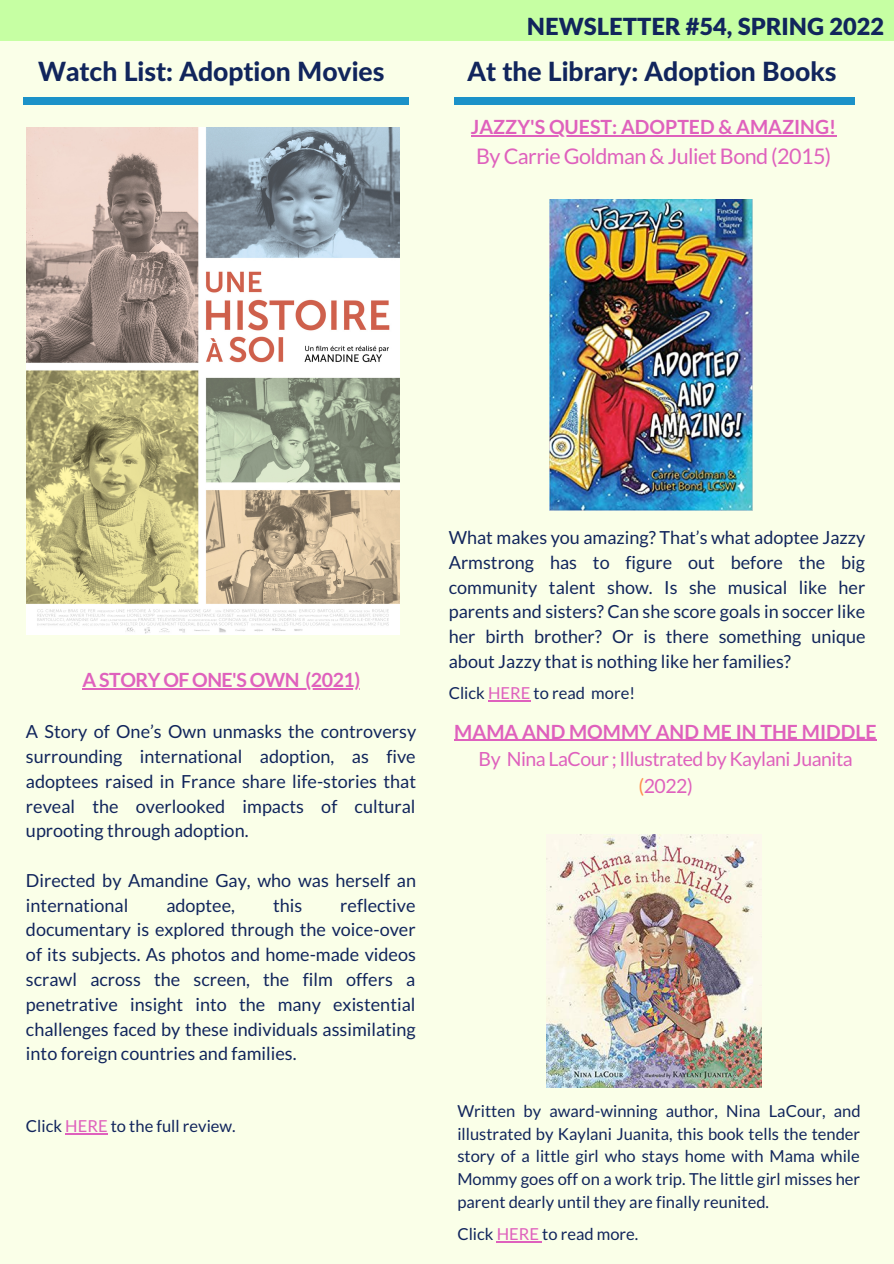
<style>
.page{position:relative;width:894px;height:1264px;background:#fff}
.page>*{position:absolute;margin:0;border:0;box-sizing:border-box;transform-origin:0 0}
.t1{font:800 26.55px "Lato Latin";color:#11255c}
.t2{font:900 23.55px "Lato Latin";color:#11255c}
.t3{font:21.45px "Lato";letter-spacing:-.025em;color:#df61bd}
.t4{font:700 19.5px "Lato";color:#df61bd}
.t5{font:19.5px/27px "Lato";letter-spacing:-.025em;color:#df61bd;text-align:center}
.t6{font:700 19.5px "Lato";letter-spacing:-.025em;color:#df61bd}
.t7{font:18px/24.8px "Lato";color:#11255c;text-align:justify}
.t8{font:16.5px/22.5px "Lato";color:#11255c;text-align:justify}
.s1{color:#df61bd}
.s2{color:#ff914d}
</style>
<div class="page">
<div style="left:0;top:0;width:893px;height:1263px;background:#faffe8"></div>
<div style="left:23px;top:97px;width:385px;height:8px;background:#1b92c8"></div>
<div style="left:0;top:0;width:893px;height:41px;background:#c6ffa3"></div>
<hr style="left:470px;top:136px;width:366px;height:1px;background:#df61bd">
<div style="left:454px;top:97px;width:400px;height:8px;background:#1b92c8"></div>
<img style="left:549px;top:200px;width:202px;height:310px">
<hr style="left:82px;top:688px;width:217px;height:1px;background:#df61bd">
<hr style="left:305px;top:688px;width:54px;height:1px;background:#df61bd">
<hr style="left:65px;top:1133px;width:43px;height:1px;background:#df61bd">
<img style="left:26px;top:127px;width:373px;height:507px">
<img style="left:546px;top:834px;width:215px;height:253px">
<hr style="left:454px;top:739px;width:422px;height:2px;background:#df61bd">
<hr style="left:496px;top:1241px;width:46px;height:1px;background:#df61bd">
<hr style="left:488px;top:700px;width:42px;height:1px;background:#df61bd">
<p class="t1" style="left:38px;top:60px;width:348px">Watch List: Adoption Movies</p>
<p class="t2" style="left:526px;top:16px;width:359px">NEWSLETTER #54, SPRING 2022</p>
<p class="t1" style="left:467px;top:60px;width:370px">At the Library: Adoption Books</p>
<p class="t4" style="left:470px;top:115px;width:367px">JAZZY'S QUEST: ADOPTED &amp; AMAZING!</p>
<p class="t3" style="left:476px;top:143px;width:356px">By Carrie Goldman &amp; Juliet Bond (2015)</p>
<p class="t6" style="left:82px;top:668px;width:279px">A STORY OF ONE'S OWN (2021)</p>
<p class="t7" style="left:26px;top:718px;width:391px">A Story of One’s Own unmasks the controversy surrounding international adoption, as five adoptees raised in France share life-stories that reveal the overlooked impacts of cultural uprooting through adoption.</p>
<p class="t7" style="left:26px;top:867px;width:391px">Directed by Amandine Gay, who was herself an international</p>
<p class="t7" style="left:26px;top:892px;width:391px;text-indent:314px">reflective documentary is explored through the voice-over of its subjects. As photos and home-made videos scrawl across the screen, the film offers a penetrative insight into the many existential challenges faced by these individuals assimilating into foreign countries and families.</p>
<p class="t7" style="left:166px;top:892px;width:70px">adoptee,</p>
<p class="t7" style="left:273px;top:892px;width:31px">this</p>
<p class="t8" style="left:26px;top:1114px;width:211px">Click <span class="s1">HERE</span> to the full review.</p>
<p class="t7" style="left:448px;top:524px;width:418px">What makes you amazing? That’s what adoptee Jazzy Armstrong has to figure out before the big community talent show. Is she musical like her parents and sisters? Can she score goals in soccer like her birth brother? Or is there something unique about Jazzy that is nothing like her families?</p>
<p class="t8" style="left:448px;top:681px;width:188px">Click <span class="s1">HERE</span> to read more!</p>
<p class="t4" style="left:454px;top:719px;width:423px">MAMA AND MOMMY AND ME IN THE MIDDLE</p>
<p class="t5" style="left:478px;top:744px;width:375px">By Nina LaCour ; Illustrated by Kaylani Juanita <span class="s2">(</span>2022)</p>
<p class="t8" style="left:457px;top:1099px;width:404px">Written by award-winning author, Nina LaCour, and illustrated by Kaylani Juanita, this book tells the tender story of a little girl who stays home with Mama while Mommy goes off on a work trip. The little girl misses her parent dearly until they are finally reunited.</p>
<p class="t8" style="left:457px;top:1222px;width:182px">Click <span class="s1">HERE</span> to read more.</p>
</div>
